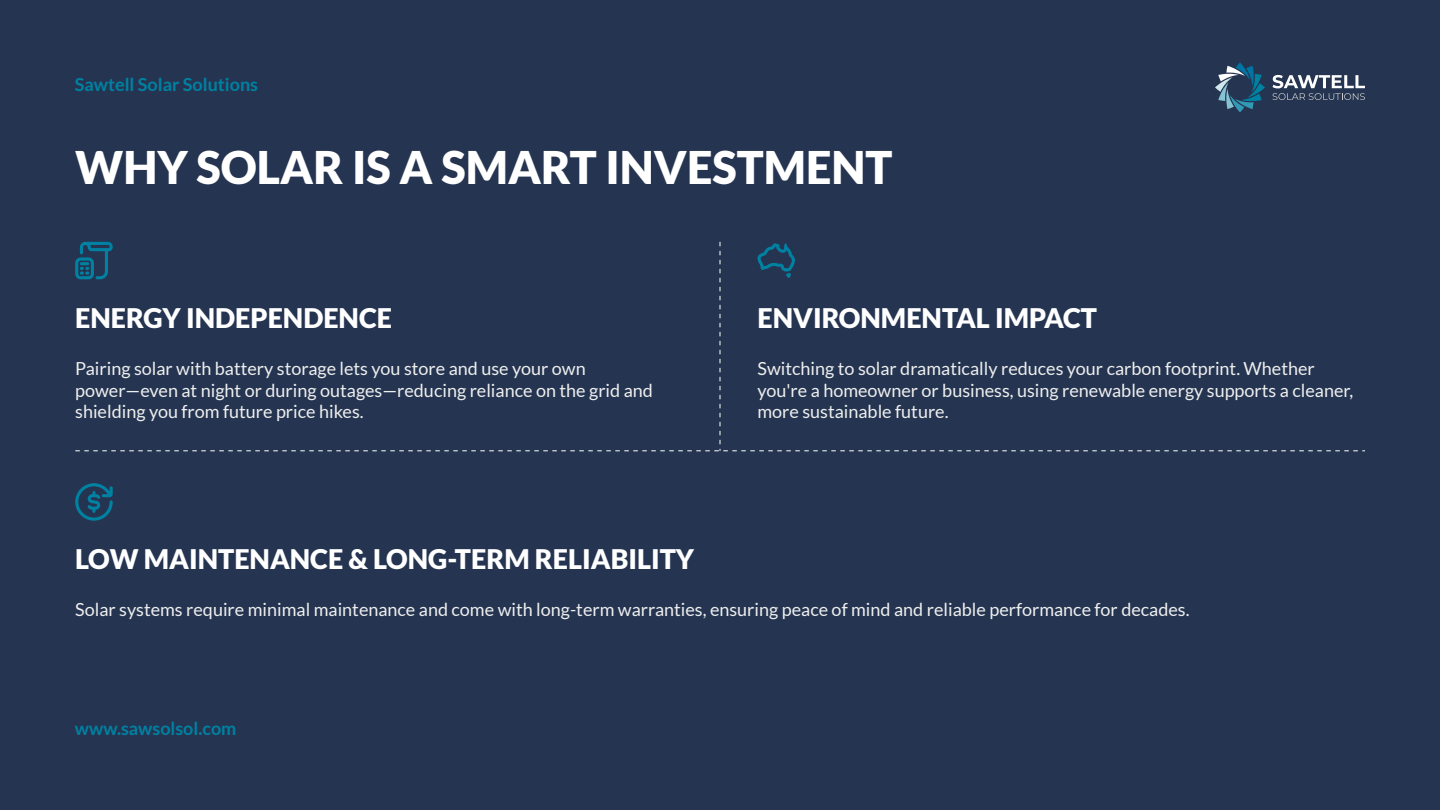
<style>
.page{position:relative;width:1440px;height:810px;background:#253551}
.page>*{position:absolute;margin:0;border:0;box-sizing:border-box;transform-origin:0 0}
.t1{font:900 45px "Lato";color:#fff}
.t2{font:900 27px "Lato";color:#fff}
.t3{font:18px/21.6px "Lato";color:#eee}
.t4{font:700 18px "Lato";color:#0081a2}
</style>
<div class="page">
<svg style="left:1272px;top:75px;width:93px;height:25px"></svg>
<svg style="left:1215px;top:62px;width:50px;height:50px"></svg>
<svg style="left:75px;top:242px;width:1290px;height:209px"></svg>
<svg style="left:75px;top:483px;width:38px;height:38px"></svg>
<p class="t4" style="left:75px;top:74px;width:185px">Sawtell Solar Solutions</p>
<h1 class="t1" style="left:75px;top:141px;width:819px">WHY SOLAR IS A SMART INVESTMENT</h1>
<h2 class="t2" style="left:75px;top:303px;width:318px">ENERGY INDEPENDENCE</h2>
<p class="t3" style="left:75px;top:358px;width:579px">Pairing solar with battery storage lets you store and use your own power—even at night or during outages—reducing reliance on the grid and shielding you from future price hikes.</p>
<h2 class="t2" style="left:758px;top:303px;width:341px">ENVIRONMENTAL IMPACT</h2>
<p class="t3" style="left:758px;top:358px;width:597px">Switching to solar dramatically reduces your carbon footprint. Whether you're a homeowner or business, using renewable energy supports a cleaner, more sustainable future.</p>
<h2 class="t2" style="left:75px;top:544px;width:620px">LOW MAINTENANCE &amp; LONG-TERM RELIABILITY</h2>
<p class="t3" style="left:75px;top:599px;width:1116px">Solar systems require minimal maintenance and come with long-term warranties, ensuring peace of mind and reliable performance for decades.</p>
<p class="t4" style="left:75px;top:718px;width:163px">www.sawsolsol.com</p>
</div>
